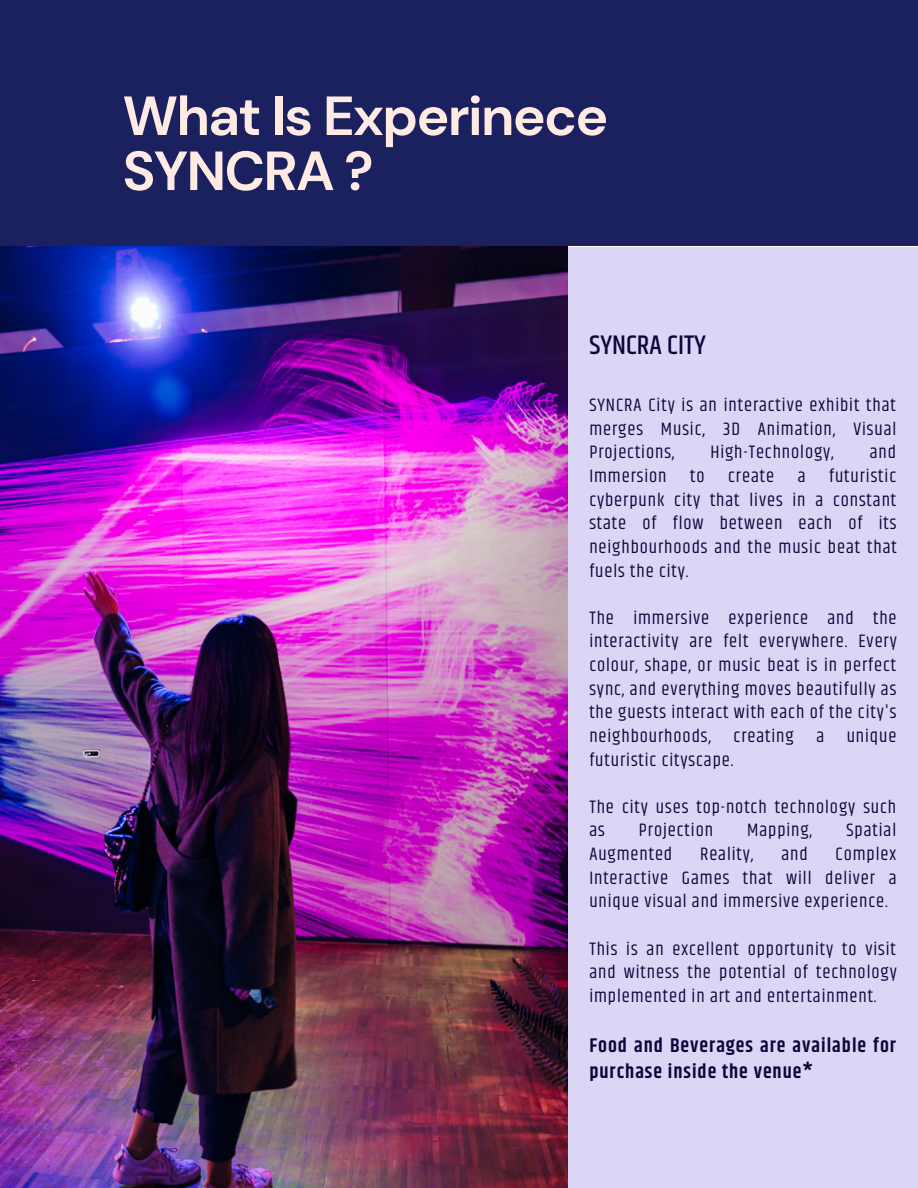
<style>
.page{position:relative;width:918px;height:1188px;background:#fff}
.page>*{position:absolute;margin:0;border:0;box-sizing:border-box;transform-origin:0 0}
.t1{font:700 55.05px/55.1px "DM Sans";letter-spacing:-.03em;color:#ffeae4}
.t2{font:500 27.3px "Khand";color:#0f0438}
.t3{font:600 19.95px/25.8px "Khand";letter-spacing:.05em;color:#0f0438}
.t4{font:18.45px/23.7px "Khand";letter-spacing:.05em;color:#0f0438;text-align:justify}
</style>
<div class="page">
<div style="left:559px;top:247px;width:359px;height:941px;background:#dbd5f6"></div>
<div style="left:0;top:0;width:918px;height:246px;background:#1b205f"></div>
<img style="left:0;top:247px;width:567px;height:941px">
<h1 class="t1" style="left:123px;top:89px;width:487px">What Is Experinece<br>SYNCRA ?</h1>
<h2 class="t2" style="left:589px;top:326px;width:118px">SYNCRA CITY</h2>
<p class="t4" style="left:589px;top:394px;width:308px">SYNCRA City is an interactive exhibit that merges Music, 3D Animation, Visual Projections,</p>
<p class="t4" style="left:710px;top:441px;width:125px">High-Technology,</p>
<p class="t4" style="left:870px;top:441px;width:28px">and</p>
<p class="t4" style="left:589px;top:465px;width:309px;text-indent:240px">futuristic cyberpunk city that lives in a constant state of flow between each of its neighbourhoods and the music beat that fuels the city.</p>
<p class="t4" style="left:589px;top:607px;width:309px">The immersive experience and the interactivity are felt everywhere. Every colour, shape, or music beat is in perfect sync, and everything moves beautifully as the guests interact with each of the city's neighbourhoods, creating a unique futuristic cityscape.</p>
<p class="t4" style="left:589px;top:796px;width:308px">The city uses top-notch technology such as</p>
<p class="t4" style="left:589px;top:465px;width:79px">Immersion</p>
<p class="t4" style="left:690px;top:465px;width:16px">to</p>
<p class="t4" style="left:728px;top:465px;width:47px">create</p>
<p class="t4" style="left:798px;top:465px;width:9px">a</p>
<p class="t4" style="left:639px;top:819px;width:76px">Projection</p>
<p class="t4" style="left:747px;top:819px;width:67px">Mapping,</p>
<p class="t4" style="left:847px;top:819px;width:51px">Spatial</p>
<p class="t4" style="left:589px;top:843px;width:84px">Augmented</p>
<p class="t4" style="left:700px;top:843px;width:55px">Reality,</p>
<p class="t4" style="left:781px;top:843px;width:28px">and</p>
<p class="t4" style="left:589px;top:843px;width:309px;text-indent:246px">Complex Interactive Games that will deliver a unique visual and immersive experience.</p>
<p class="t4" style="left:589px;top:937px;width:309px">This is an excellent opportunity to visit and witness the potential of technology implemented in art and entertainment.</p>
<p class="t3" style="left:589px;top:1034px;width:308px">Food and Beverages are available for purchase inside the venue*</p>
</div>
